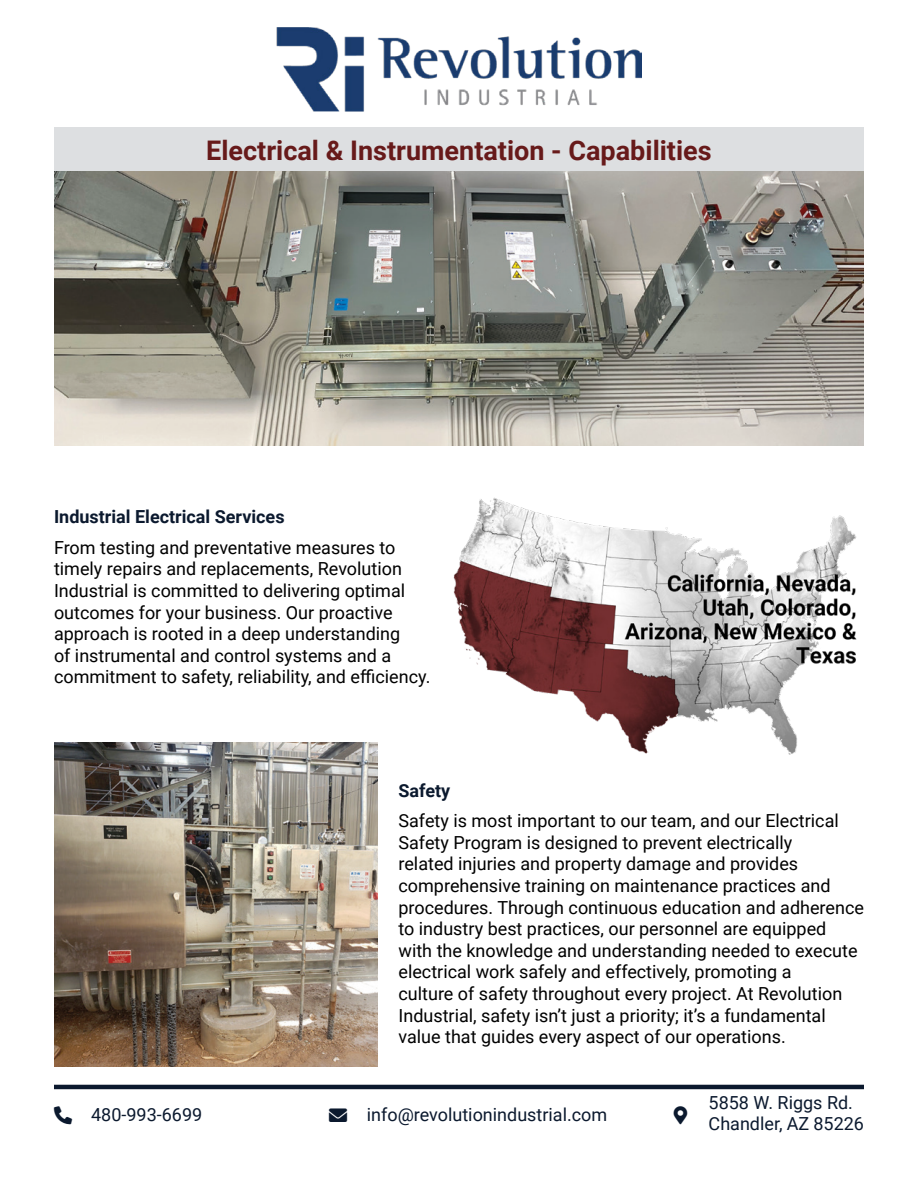
<style>
.page{position:relative;width:918px;height:1188px;background:#fff}
.page>*{position:absolute;margin:0;border:0;box-sizing:border-box;transform-origin:0 0}
.big_heading{font:700 27px "Roboto";color:#671a1a}
.paragraph{font:18px/21.6px "Roboto";color:#000}
.t1{font:18px/21.6px "Roboto";color:#0b192e}
.smaller_heading{font:700 18px "Roboto";color:#0b192e}
</style>
<div class="page">
<hr style="left:54px;top:1085px;width:810px;height:4px;background:#0b192e">
<div style="left:54px;top:127px;width:810px;height:44px;background:#dddfe1"></div>
<img style="left:54px;top:171px;width:810px;height:275px">
<img style="left:277px;top:27px;width:364px;height:84px">
<img style="left:453px;top:497px;width:404px;height:258px">
<img style="left:54px;top:742px;width:324px;height:324px">
<p class="big_heading" style="left:206px;top:132px;width:507px">Electrical &amp; Instrumentation - Capabilities</p>
<p class="smaller_heading" style="left:54px;top:504px;width:232px">Industrial Electrical Services</p>
<p class="paragraph" style="left:54px;top:536px;width:378px">From testing and preventative measures to timely repairs and replacements, Revolution Industrial is committed to delivering optimal outcomes for your business. Our proactive approach is rooted in a deep understanding<br>of instrumental and control systems and a commitment to safety, reliability, and efficiency.</p>
<p class="smaller_heading" style="left:399px;top:777px;width:53px">Safety</p>
<p class="paragraph" style="left:399px;top:809px;width:467px">Safety is most important to our team, and our Electrical Safety Program is designed to prevent electrically<br>related injuries and property damage and provides comprehensive training on maintenance practices and procedures. Through continuous education and adherence to industry best practices, our personnel are equipped with the knowledge and understanding needed to execute electrical work safely and effectively, promoting a<br>culture of safety throughout every project. At Revolution Industrial, safety isn’t just a priority; it’s a fundamental value that guides every aspect of our operations.</p>
<p class="t1" style="left:91px;top:1103px;width:113px">480-993-6699</p>
<p class="t1" style="left:329px;top:1103px;width:280px">→ info@revolutionindustrial.com</p>
<p class="t1" style="left:709px;top:1091px;width:157px">5858 W. Riggs Rd.<br>Chandler, AZ 85226</p>
</div>
